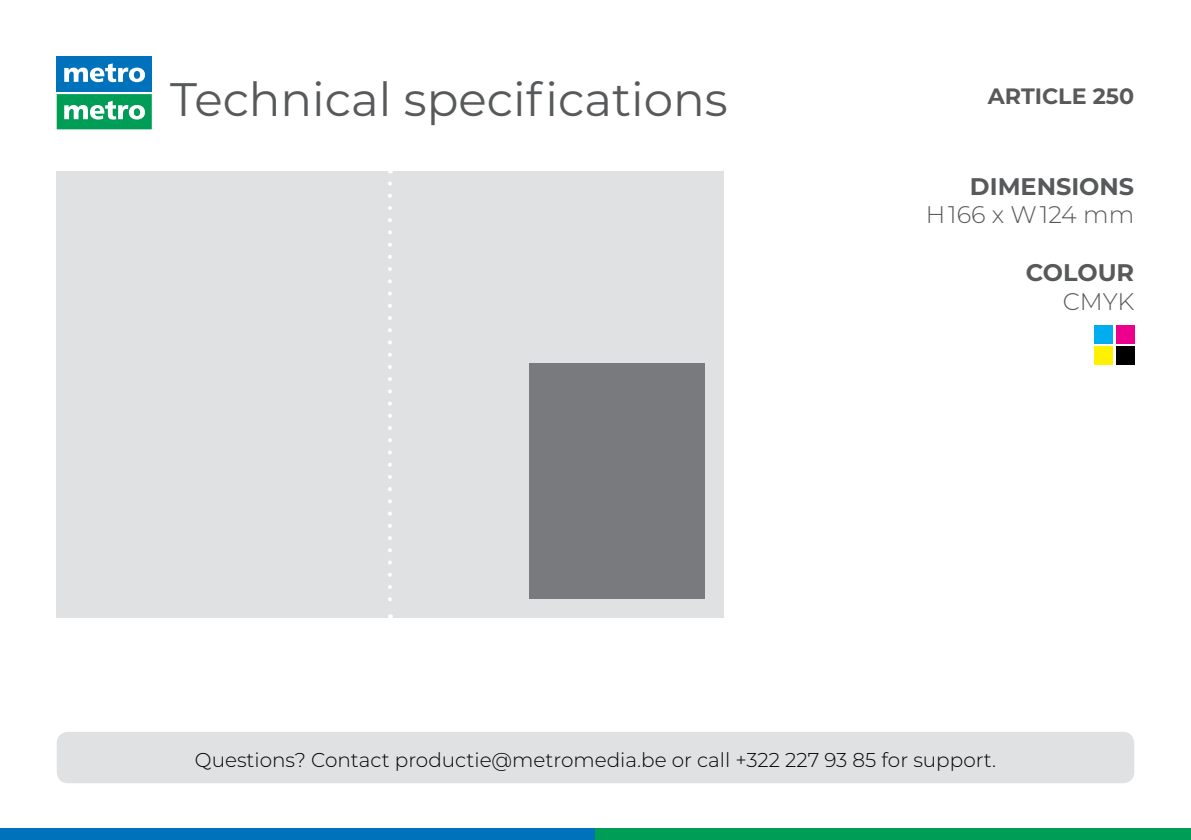
<style>
.page{position:relative;width:1191px;height:840px;background:#fff}
.page>*{position:absolute;margin:0;border:0;box-sizing:border-box;transform-origin:0 0}
.t1{font:46.8px "Montserrat";color:#58595b}
.t2{font:700 24px "Montserrat";color:#58595b}
.t3{font:300 24px "Montserrat";color:#58595b}
.t4{font:700 22.2px "Montserrat";color:#58595b}
.t5{font:300 20px "Montserrat";color:#000}
</style>
<div class="page">
<div style="left:0;top:828px;width:595px;height:11px;background:#0072bc"></div>
<div style="left:595px;top:828px;width:596px;height:11px;background:#009d57"></div>
<div style="left:57px;top:57px;width:95px;height:35px;background:#0072bc"></div>
<svg style="left:64px;top:63px;width:81px;height:19px"></svg>
<svg style="left:57px;top:94px;width:95px;height:35px"></svg>
<div style="left:57px;top:731px;width:1077px;height:51px;background:#e0e1e2;border-radius:11px"></div>
<div style="left:57px;top:171px;width:333px;height:447px;background:#e0e1e2"></div>
<div style="left:390px;top:171px;width:333px;height:447px;background:#e0e1e2"></div>
<div style="left:1094px;top:325px;width:19px;height:18px;background:#00aeef"></div>
<div style="left:1094px;top:346px;width:19px;height:19px;background:#fff200"></div>
<div style="left:1115px;top:325px;width:19px;height:18px;background:#ec008c"></div>
<div style="left:1115px;top:346px;width:19px;height:19px;background:#000"></div>
<svg style="left:388px;top:183px;width:4px;height:435px"></svg>
<div style="left:529px;top:363px;width:175px;height:235px;background:#797a7d"></div>
<h1 class="t1" style="left:170px;top:67px;width:559px">Technical specifications</h1>
<p class="t4" style="left:988px;top:80px;width:148px">ARTICLE 250</p>
<p class="t2" style="left:970px;top:169px;width:166px">DIMENSIONS</p>
<p class="t3" style="left:925px;top:198px;width:210px">H 166 x W 124 mm</p>
<p class="t2" style="left:1025px;top:255px;width:110px">COLOUR</p>
<p class="t3" style="left:1062px;top:285px;width:73px">CMYK</p>
<p class="t5" style="left:195px;top:746px;width:802px">Questions? Contact productie@metromedia.be or call +322 227 93 85 for support.</p>
</div>
